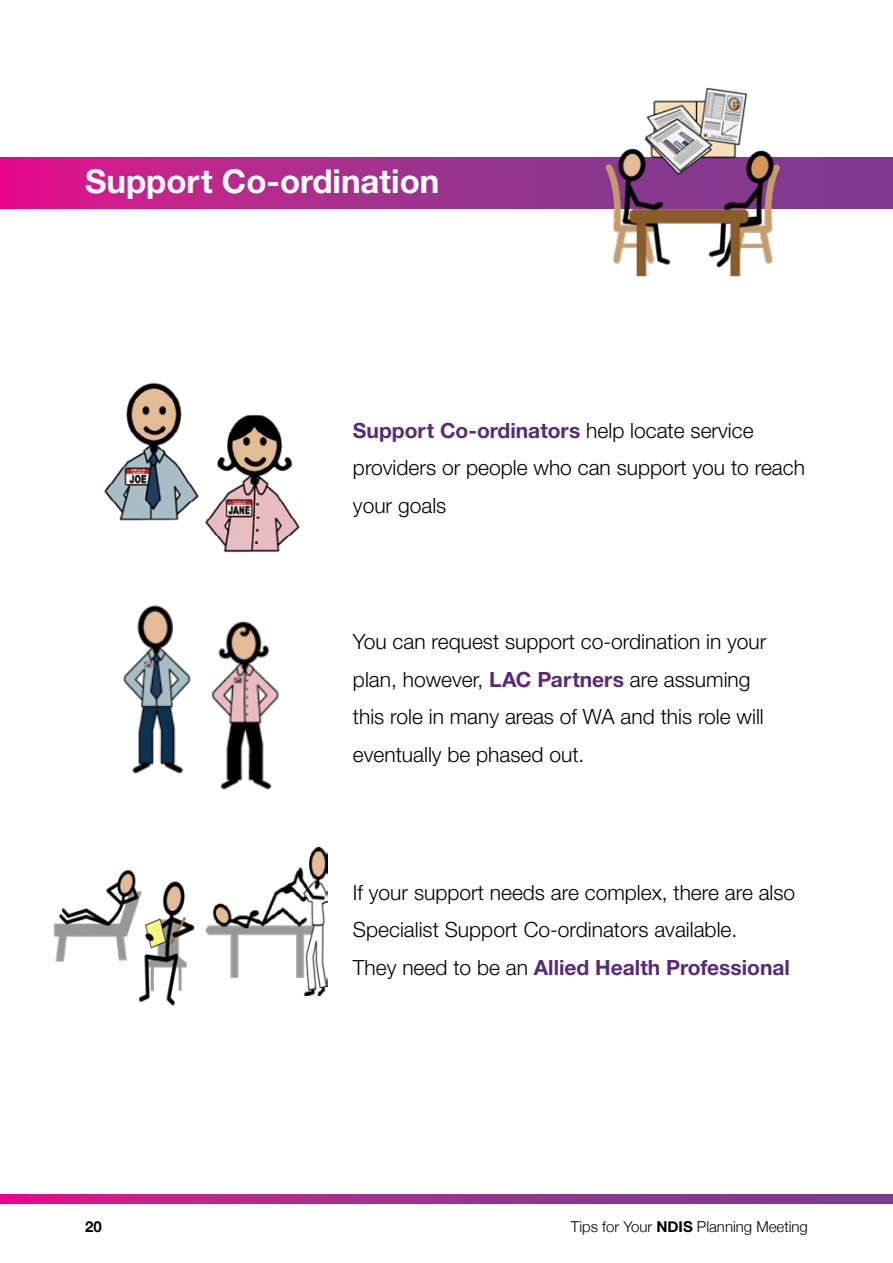
<style>
.page{position:relative;width:893px;height:1263px;background:#fff}
.page>*{position:absolute;margin:0;border:0;box-sizing:border-box;transform-origin:0 0}
.Heading{font:700 33px "Helvetica Neue CE";color:#fff}
.Body{font:300 21px/37.5px "Helvetica Neue CE";color:#000}
.Body-2{font:700 21px "Helvetica Neue CE";color:#582a79}
.t1{font:300 15px "Helvetica Neue";color:#000}
.t2{font:700 15px "Helvetica Neue";color:#000}
.s1{font-weight:700;color:#582a79}
.s2{font-weight:300;color:#000}
.s3{font-weight:700}
</style>
<div class="page">
<svg style="left:0;top:1195px;width:893px;height:8px;background:#a32e8d"></svg>
<svg style="left:0;top:157px;width:893px;height:51px;background:#ad2a8d"></svg>
<img style="left:579px;top:87px;width:229px;height:190px">
<img style="left:104px;top:382px;width:197px;height:170px">
<img style="left:123px;top:605px;width:156px;height:185px">
<img style="left:53px;top:869px;width:141px;height:137px">
<img style="left:206px;top:847px;width:121px;height:149px">
<p class="Heading" style="left:85px;top:161px;width:356px">Support Co-ordination</p>
<p class="Body" style="left:353px;top:412px;width:454px"><span class="s1">Support Co-ordinators</span> help locate service providers or people who can support you to reach your goals</p>
<p class="Body" style="left:353px;top:623px;width:415px">You can request support co-ordination in your plan, however, <span class="s1">LAC Partners</span> are assuming this role in many areas of WA and this role will eventually be phased out.</p>
<p class="Body" style="left:353px;top:873px;width:444px">If your support needs are complex, there are also<br>Specialist Support Co-ordinators available.</p>
<p class="Body-2" style="left:353px;top:954px;width:438px"><span class="s2">They need to be an</span> Allied Health Professional</p>
<p class="t2" style="left:85px;top:1215px;width:18px">20</p>
<p class="t1" style="left:571px;top:1214px;width:239px">Tips for Your <span class="s3">NDIS</span> Planning Meeting</p>
</div>
